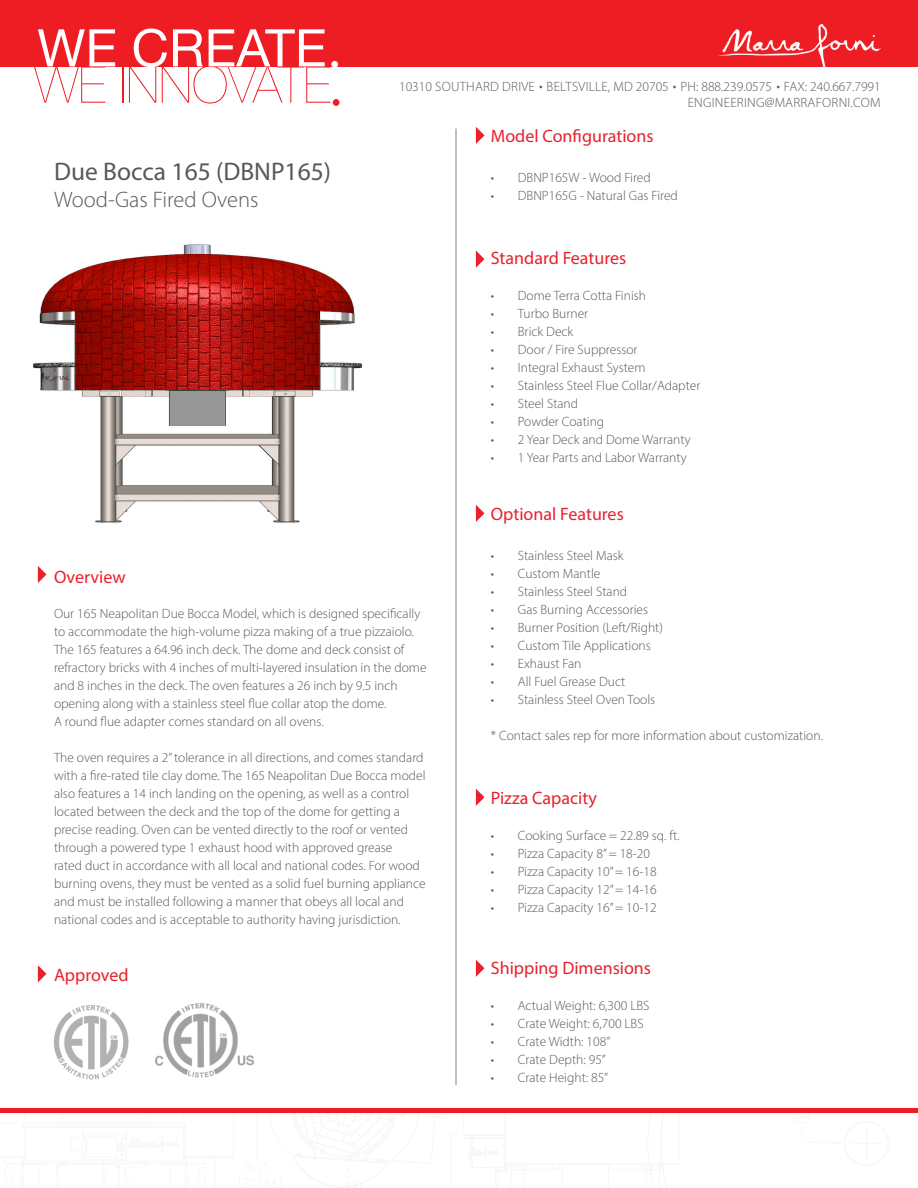
<style>
.page{position:relative;width:918px;height:1188px;background:#fff}
.page>*{position:absolute;margin:0;border:0;box-sizing:border-box;transform-origin:0 0}
.t1{font:51.9px "Helvetica Neue";color:#fff}
.t2{font:200 50.7px "Helvetica Neue";color:#ee1d23}
.t3{font:300 30px "Myriad Pro";color:#57585a}
.t4{font:25.5px "Myriad Pro";color:#57585a}
.t5{font:300 22.5px "Myriad Pro";color:#57585a}
.Sub_Paragraph_Header{font:18px "Myriad Pro";color:#e8212d}
.Sub_Paragraph{font:300 13.5px/18px "Myriad Pro";color:#57585a}
.Sub_Paragraph-2{font:300 13.5px "Myriad Pro";letter-spacing:.02em;color:#57585a}
</style>
<div class="page">
<svg style="left:0;top:1112px;width:918px;height:75px"></svg>
<hr style="left:0;top:1108px;width:918px;height:4px;background:#ee1d23">
<svg style="left:38px;top:566px;width:8px;height:17px"></svg>
<svg style="left:38px;top:965px;width:8px;height:17px"></svg>
<svg style="left:476px;top:127px;width:8px;height:17px"></svg>
<svg style="left:476px;top:251px;width:8px;height:17px"></svg>
<svg style="left:476px;top:505px;width:8px;height:17px"></svg>
<svg style="left:476px;top:789px;width:8px;height:17px"></svg>
<svg style="left:476px;top:960px;width:8px;height:17px"></svg>
<img style="left:53px;top:1003px;width:201px;height:77px">
<div style="left:333px;top:99px;width:7px;height:7px;background:#ee1d23;border-radius:50%"></div>
<div style="left:0;top:0;width:918px;height:67px;background:#ee1d23"></div>
<div style="left:331px;top:61px;width:7px;height:7px;background:#fff;border-radius:50%"></div>
<img style="left:719px;top:24px;width:162px;height:43px">
<hr style="left:456px;top:129px;width:1px;height:956px;background:#808285">
<img style="left:33px;top:244px;width:330px;height:279px">
<p class="t1" style="left:37px;top:11px;width:291px">WE CREATE</p>
<p class="t2" style="left:34px;top:45px;width:298px">WE INNOVATE</p>
<p class="t4" style="left:54px;top:155px;width:279px">Due Bocca 165 (DBNP165)</p>
<p class="t5" style="left:54px;top:186px;width:206px">Wood-Gas Fired Ovens</p>
<p class="Sub_Paragraph-2" style="left:399px;top:78px;width:137px">10310 SOUTHARD DRIVE</p>
<p class="t3" style="left:538px;top:60px;width:7px">.</p>
<p class="Sub_Paragraph-2" style="left:547px;top:78px;width:124px">BELTSVILLE, MD 20705</p>
<p class="t3" style="left:672px;top:60px;width:7px">.</p>
<p class="Sub_Paragraph" style="left:680px;top:77px;width:93px">PH: 888.239.0575</p>
<p class="t3" style="left:775px;top:60px;width:7px">.</p>
<p class="Sub_Paragraph" style="left:784px;top:77px;width:98px">FAX: 240.667.7991</p>
<p class="Sub_Paragraph_Header" style="left:491px;top:125px;width:164px">Model Configurations</p>
<p class="Sub_Paragraph" style="left:491px;top:168px;width:162px">• DBNP165W - Wood Fired</p>
<p class="Sub_Paragraph" style="left:491px;top:186px;width:189px">• DBNP165G - Natural Gas Fired</p>
<p class="Sub_Paragraph-2" style="left:688px;top:94px;width:194px">ENGINEERING@MARRAFORNI.COM</p>
<p class="Sub_Paragraph_Header" style="left:491px;top:247px;width:137px">Standard Features</p>
<p class="Sub_Paragraph" style="left:491px;top:287px;width:157px">• Dome Terra Cotta Finish</p>
<p class="Sub_Paragraph" style="left:491px;top:305px;width:99px">• Turbo Burner</p>
<p class="Sub_Paragraph" style="left:491px;top:323px;width:84px">• Brick Deck</p>
<p class="Sub_Paragraph" style="left:491px;top:341px;width:148px">• Door / Fire Suppressor</p>
<p class="Sub_Paragraph" style="left:491px;top:359px;width:156px">• Integral Exhaust System</p>
<p class="Sub_Paragraph" style="left:491px;top:377px;width:211px">• Stainless Steel Flue Collar/Adapter</p>
<p class="Sub_Paragraph" style="left:491px;top:395px;width:89px">• Steel Stand</p>
<p class="Sub_Paragraph" style="left:491px;top:413px;width:115px">• Powder Coating</p>
<p class="Sub_Paragraph" style="left:491px;top:431px;width:201px">• 2 Year Deck and Dome Warranty</p>
<p class="Sub_Paragraph" style="left:491px;top:449px;width:197px">• 1 Year Parts and Labor Warranty</p>
<p class="Sub_Paragraph_Header" style="left:54px;top:566px;width:73px">Overview</p>
<p class="Sub_Paragraph" style="left:54px;top:604px;width:374px">Our 165 Neapolitan Due Bocca Model, which is designed specifically to accommodate the high-volume pizza making of a true pizzaiolo.<br>The 165 features a 64.96 inch deck. The dome and deck consist of refractory bricks with 4 inches of multi-layered insulation in the dome and 8 inches in the deck. The oven features a 26 inch by 9.5 inch opening along with a stainless steel flue collar atop the dome.<br>A round flue adapter comes standard on all ovens.</p>
<p class="Sub_Paragraph" style="left:54px;top:748px;width:373px">The oven requires a 2”tolerance in all directions, and comes standard with a fire-rated tile clay dome. The 165 Neapolitan Due Bocca model also features a 14 inch landing on the opening, as well as a control located between the deck and the top of the dome for getting a precise reading. Oven can be vented directly to the roof or vented through a powered type 1 exhaust hood with approved grease<br>rated duct in accordance with all local and national codes. For wood burning ovens, they must be vented as a solid fuel burning appliance and must be installed following a manner that obeys all local and national codes and is acceptable to authority having jurisdiction.</p>
<p class="Sub_Paragraph_Header" style="left:54px;top:964px;width:76px">Approved</p>
<p class="Sub_Paragraph_Header" style="left:491px;top:503px;width:134px">Optional Features</p>
<p class="Sub_Paragraph" style="left:491px;top:546px;width:134px">• Stainless Steel Mask</p>
<p class="Sub_Paragraph" style="left:491px;top:564px;width:111px">• Custom Mantle</p>
<p class="Sub_Paragraph" style="left:491px;top:582px;width:138px">• Stainless Steel Stand</p>
<p class="Sub_Paragraph" style="left:491px;top:600px;width:159px">• Gas Burning Accessories</p>
<p class="Sub_Paragraph" style="left:491px;top:618px;width:174px">• Burner Position (Left/Right)</p>
<p class="Sub_Paragraph" style="left:491px;top:636px;width:162px">• Custom Tile Applications</p>
<p class="Sub_Paragraph" style="left:491px;top:654px;width:92px">• Exhaust Fan</p>
<p class="Sub_Paragraph" style="left:491px;top:672px;width:136px">• All Fuel Grease Duct</p>
<p class="Sub_Paragraph" style="left:491px;top:690px;width:166px">• Stainless Steel Oven Tools</p>
<p class="Sub_Paragraph" style="left:491px;top:726px;width:334px">* Contact sales rep for more information about customization.</p>
<p class="Sub_Paragraph_Header" style="left:491px;top:787px;width:108px">Pizza Capacity</p>
<p class="Sub_Paragraph" style="left:491px;top:827px;width:190px">• Cooking Surface = 22.89 sq. ft.</p>
<p class="Sub_Paragraph" style="left:491px;top:845px;width:161px">• Pizza Capacity 8”= 18-20</p>
<p class="Sub_Paragraph" style="left:491px;top:863px;width:167px">• Pizza Capacity 10”= 16-18</p>
<p class="Sub_Paragraph" style="left:491px;top:881px;width:167px">• Pizza Capacity 12”= 14-16</p>
<p class="Sub_Paragraph" style="left:491px;top:899px;width:167px">• Pizza Capacity 16”= 10-12</p>
<p class="Sub_Paragraph_Header" style="left:491px;top:957px;width:162px">Shipping Dimensions</p>
<p class="Sub_Paragraph" style="left:491px;top:996px;width:160px">• Actual Weight: 6,300 LBS</p>
<p class="Sub_Paragraph" style="left:491px;top:1014px;width:154px">• Crate Weight: 6,700 LBS</p>
<p class="Sub_Paragraph" style="left:491px;top:1032px;width:121px">• Crate Width: 108”</p>
<p class="Sub_Paragraph" style="left:491px;top:1050px;width:117px">• Crate Depth: 95”</p>
<p class="Sub_Paragraph" style="left:491px;top:1068px;width:119px">• Crate Height: 85”</p>
</div>
